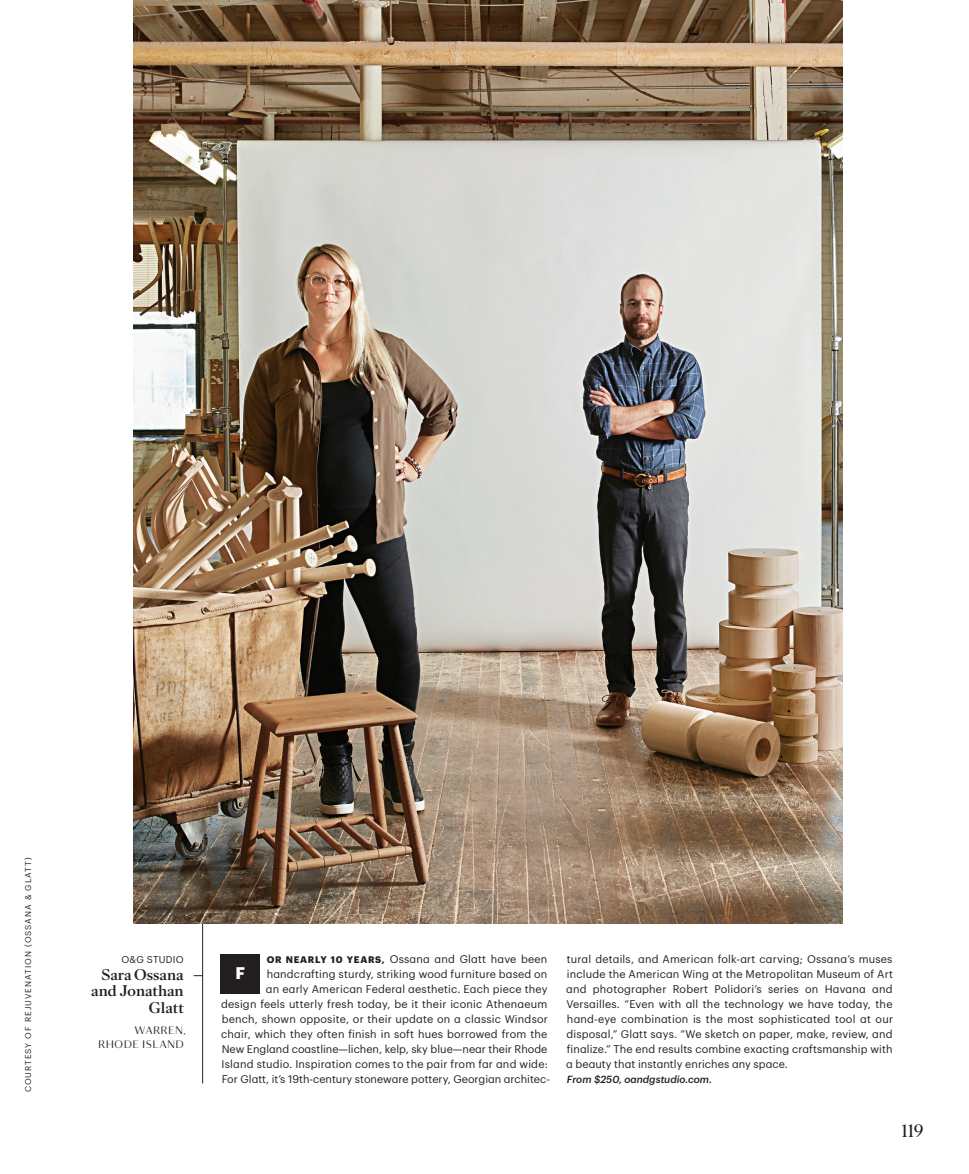
<style>
.page{position:relative;width:969px;height:1174px;background:#fff}
.page>*{position:absolute;margin:0;border:0;box-sizing:border-box;transform-origin:0 0}
.t1{font:500 18px "MSL Stoneleigh 12";color:#231f20}
.t2{font:700 16.5px "Graphik";color:#fff}
.t3{font:700 15.75px/16.5px "MSL Stoneleigh 12";letter-spacing:-.005em;color:#231f20;text-align:right}
.t4{font:10.8px/15px "Graphik";letter-spacing:.02em;color:#231f20;text-align:right}
.t5{font:10.5px/13.5px "Darby Sans Poster";letter-spacing:.09em;color:#231f20;text-align:right}
.t6{font:italic 500 10.2px "Graphik";color:#231f20}
.t7{font:9.75px "Graphik";letter-spacing:.03em;color:#231f20}
.t8{font:8.25px "Graphik";letter-spacing:.125em;color:#231f20}
.s1{font-weight:700;font-size:9.3px}
</style>
<div class="page">
<hr style="left:202px;top:923px;width:1px;height:160px;background:#231f20">
<div style="left:221px;top:954px;width:39px;height:39px;background:#231f20"></div>
<img style="left:134px;top:0;width:708px;height:923px">
<p class="t8" style="left:22px;top:1092px;width:236px;rotate:-90deg">COURTESY OF REJUVENATION (OSSANA &amp; GLATT)</p>
<p class="t7" style="left:121px;top:952px;width:64px">O&amp;G STUDIO</p>
<h3 class="t3" style="left:91px;top:965px;width:95px">Sara Ossana and Jonathan<br>Glatt</h3>
<p class="t5" style="left:98px;top:1023px;width:89px">WARREN,<br>RHODE ISLAND</p>
<p class="t4" style="left:221px;top:950px;width:330px"><span class="s1">OR NEARLY 10 YEARS,</span> Ossana and Glatt have been handcrafting sturdy, striking wood furniture based on<br>an early American Federal aesthetic. Each piece they<br>design feels utterly fresh today, be it their iconic Athenaeum bench, shown opposite, or their update on a classic Windsor chair, which they often finish in soft hues borrowed from the New England coastline—lichen, kelp, sky blue—near their Rhode Island studio. Inspiration comes to the pair from far and wide:<br>For Glatt, it’s 19th-century stoneware pottery, Georgian architec-</p>
<p class="t4" style="left:566px;top:950px;width:328px;text-align:justify">tural details, and American folk-art carving; Ossana’s muses include the American Wing at the Metropolitan Museum of Art and photographer Robert Polidori’s series on Havana and Versailles. “Even with all the technology we have today, the hand-eye combination is the most sophisticated tool at our disposal,” Glatt says. “We sketch on paper, make, review, and finalize.” The end results combine exacting craftsmanship with a beauty that instantly enriches any space.</p>
<h2 class="t2" style="left:235px;top:960px;width:11px">F</h2>
<p class="t6" style="left:567px;top:1071px;width:146px">From $250, oandgstudio.com.</p>
<h1 class="t1" style="left:901px;top:1120px;width:24px">119</h1>
</div>
